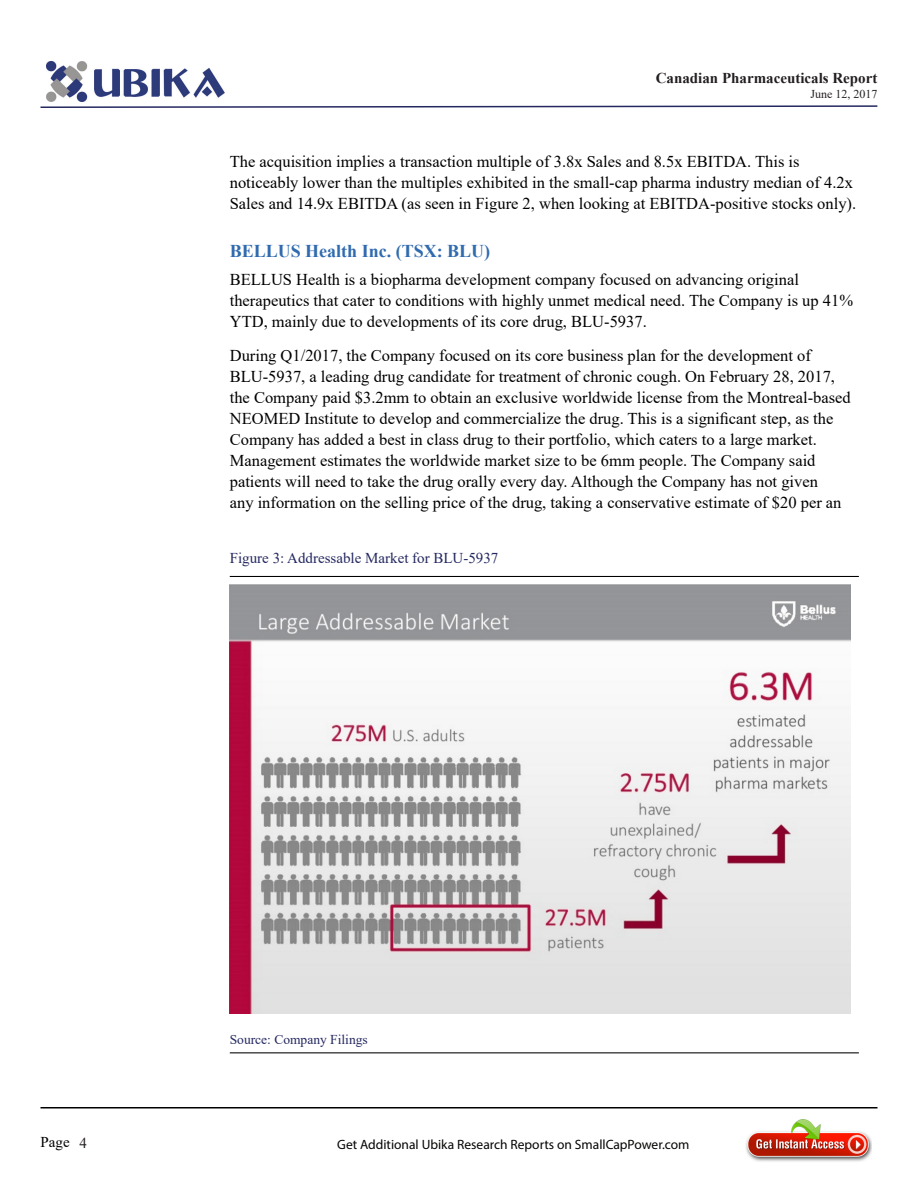
<style>
.page{position:relative;width:918px;height:1188px;background:#fff}
.page>*{position:absolute;margin:0;border:0;box-sizing:border-box;transform-origin:0 0}
.Heading_2{font:700 18px "Times New Roman";color:#306baf}
.Heading_2-2{font:16.5px/21px "Times New Roman";color:#000}
.Body_text{font:16.5px/21px "Times New Roman";color:#000}
.Body_text-2{font:15px "Times New Roman";color:#242860}
.t1{font:700 15px "Times New Roman";color:#231f20}
.t2{font:15px "Times New Roman";color:#000}
.t3{font:13.5px "Myriad Pro";color:#040503}
.Body_text-3{font:13.5px "Times New Roman";color:#242860}
.t4{font:12px "Times New Roman";color:#231f20}
.s1{color:#231f20}
</style>
<div class="page">
<img style="left:47px;top:61px;width:178px;height:41px">
<svg style="left:40px;top:105px;width:838px;height:3px"></svg>
<hr style="left:40px;top:1107px;width:838px;height:1px;background:#000">
<img style="left:746px;top:1120px;width:126px;height:42px">
<hr style="left:230px;top:576px;width:629px;height:1px;background:#000">
<hr style="left:230px;top:1052px;width:629px;height:1px;background:#000">
<img style="left:230px;top:584px;width:621px;height:430px">
<p class="t1" style="left:656px;top:68px;width:223px">Canadian Pharmaceuticals Report</p>
<p class="t4" style="left:810px;top:85px;width:68px">June 12, 2017</p>
<p class="Body_text" style="left:230px;top:150px;width:628px">The acquisition implies a transaction multiple of 3.8x Sales and 8.5x EBITDA. This is noticeably lower than the multiples exhibited in the small-cap pharma industry median of 4.2x<br>Sales and 14.9x EBITDA (as seen in Figure 2, when looking at EBITDA-positive stocks only).</p>
<p class="Heading_2" style="left:230px;top:238px;width:262px">BELLUS Health Inc. (TSX: BLU)</p>
<p class="Heading_2-2" style="left:230px;top:268px;width:625px">BELLUS Health is a biopharma development company focused on advancing original therapeutics that cater to conditions with highly unmet medical need. The Company is up 41%<br>YTD, mainly due to developments of its core drug, BLU-5937.</p>
<p class="Heading_2-2" style="left:230px;top:345px;width:622px">During Q1/2017, the Company focused on its core business plan for the development of BLU-5937, a leading drug candidate for treatment of chronic cough. On February 28, 2017, the Company paid $3.2mm to obtain an exclusive worldwide license from the Montreal-based NEOMED Institute to develop and commercialize the drug. This is a significant step, as the Company has added a best in class drug to their portfolio, which caters to a large market.<br>Management estimates the worldwide market size to be 6mm people. The Company said patients will need to take the drug orally every day. Although the Company has not given<br>any information on the selling price of the drug, taking a conservative estimate of $20 per an</p>
<p class="Body_text-2" style="left:230px;top:547px;width:270px">Figure 3: Addressable Market for BLU-5937</p>
<p class="Body_text-3" style="left:230px;top:1030px;width:140px">Source: Company Filings</p>
<p class="t2" style="left:40px;top:1132px;width:48px">Page <span class="s1">4</span></p>
<p class="t3" style="left:337px;top:1136px;width:354px">Get Additional Ubika Research Reports on SmallCapPower.com</p>
</div>
